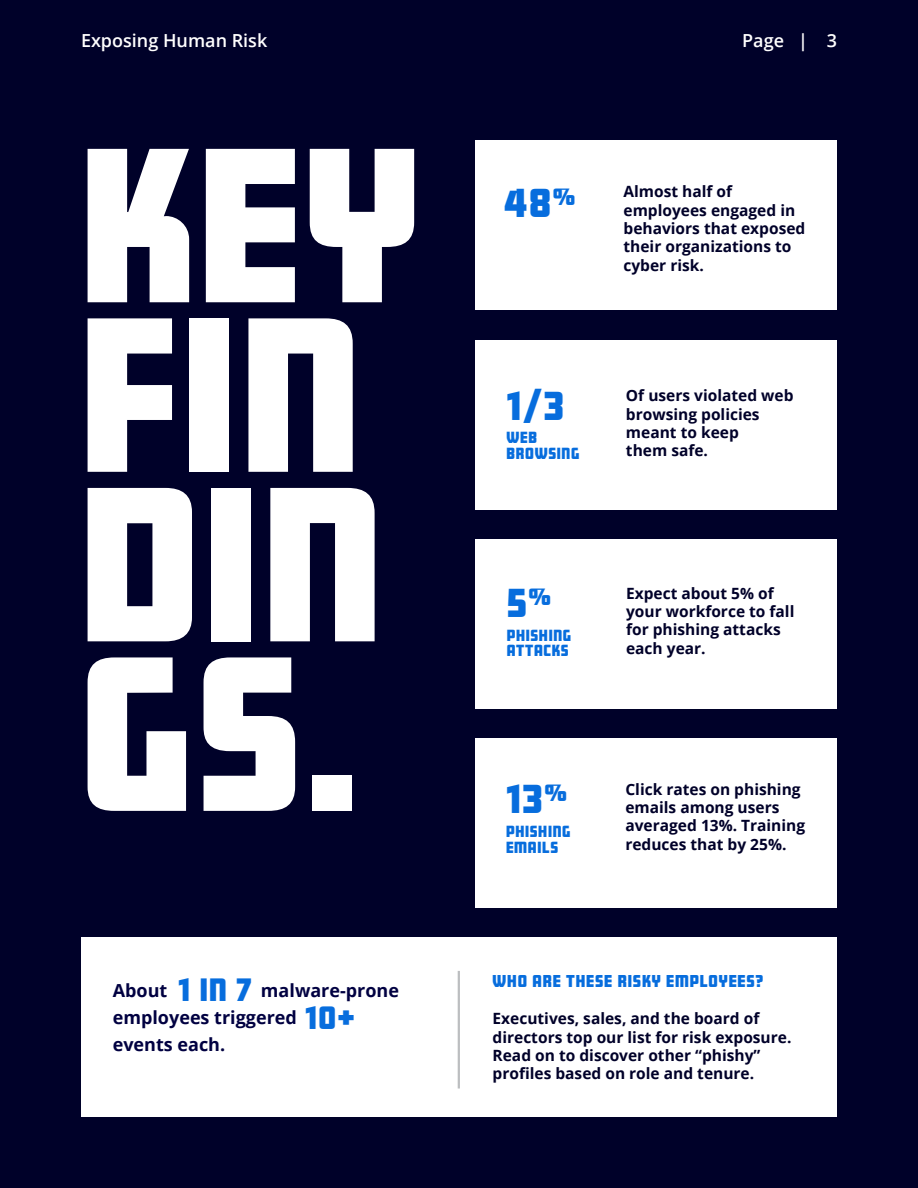
<style>
.page{position:relative;width:918px;height:1188px;background:#000129}
.page>*{position:absolute;margin:0;border:0;box-sizing:border-box;transform-origin:0 0}
.t1{font:900 192px/169.5px "Amboy";letter-spacing:.02em;color:#fff}
.t2{font:900 35.25px "Amboy";color:#076ddd}
.t3{font:900 28.2px "Amboy";color:#076ddd}
.t4{font:700 18px/27px "Open Sans";color:#010041}
.t5{font:600 18px "Open Sans";color:#fff}
.t6{font:700 15.45px/18.3px "Open Sans";color:#000129}
.t7{font:900 15px "Amboy";letter-spacing:.06em;color:#076ddd}
.t8{font:900 14.1px/15.5px "Amboy";letter-spacing:.05em;color:#076ddd}
</style>
<div class="page">
<div style="left:476px;top:140px;width:361px;height:170px;background:#fff"></div>
<div style="left:81px;top:937px;width:756px;height:180px;background:#fff"></div>
<div style="left:476px;top:340px;width:361px;height:170px;background:#fff"></div>
<div style="left:476px;top:539px;width:361px;height:170px;background:#fff"></div>
<div style="left:475px;top:738px;width:361px;height:170px;background:#fff"></div>
<hr style="left:458px;top:971px;width:2px;height:118px;background:#bcbec0">
<p class="t5" style="left:81px;top:28px;width:188px">Exposing Human Risk</p>
<p class="t5" style="left:742px;top:28px;width:96px">Page | 3</p>
<h1 class="t1" style="left:80px;top:139px;width:341px">KEY<br>FIN<br>DIN<br>GS.</h1>
<h3 class="t3" style="left:178px;top:973px;width:75px">1 IN 7</h3>
<p class="t4" style="left:113px;top:976px;width:56px">About</p>
<p class="t4" style="left:113px;top:976px;width:288px;text-indent:148px">malware-prone employees triggered<br>events each.</p>
<h3 class="t3" style="left:305px;top:1001px;width:51px">10+</h3>
<h2 class="t2" style="left:504px;top:182px;width:73px">48<sup>%</sup></h2>
<p class="t6" style="left:624px;top:182px;width:183px">Almost half of employees engaged in behaviors that exposed their organizations to cyber risk.</p>
<h2 class="t2" style="left:507px;top:385px;width:59px">1/3</h2>
<p class="t8" style="left:507px;top:430px;width:74px">WEB<br>BROWSING</p>
<p class="t6" style="left:626px;top:386px;width:169px">Of users violated web browsing policies meant to keep<br>them safe.</p>
<h2 class="t2" style="left:507px;top:582px;width:46px">5<sup>%</sup></h2>
<p class="t8" style="left:507px;top:627px;width:66px">PHISHING<br>ATTACKS</p>
<h2 class="t2" style="left:506px;top:779px;width:62px">13<sup>%</sup></h2>
<p class="t8" style="left:506px;top:824px;width:66px">PHISHING<br>EMAILS</p>
<p class="t6" style="left:626px;top:583px;width:170px">Expect about 5% of your workforce to fall for phishing attacks each year.</p>
<p class="t6" style="left:625px;top:780px;width:181px">Click rates on phishing emails among users averaged 13%. Training reduces that by 25%.</p>
<p class="t7" style="left:493px;top:973px;width:272px">WHO ARE THESE RISKY EMPLOYEES?</p>
<p class="t6" style="left:493px;top:1009px;width:300px">Executives, sales, and the board of directors top our list for risk exposure.<br>Read on to discover other “phishy” profiles based on role and tenure.</p>
</div>
